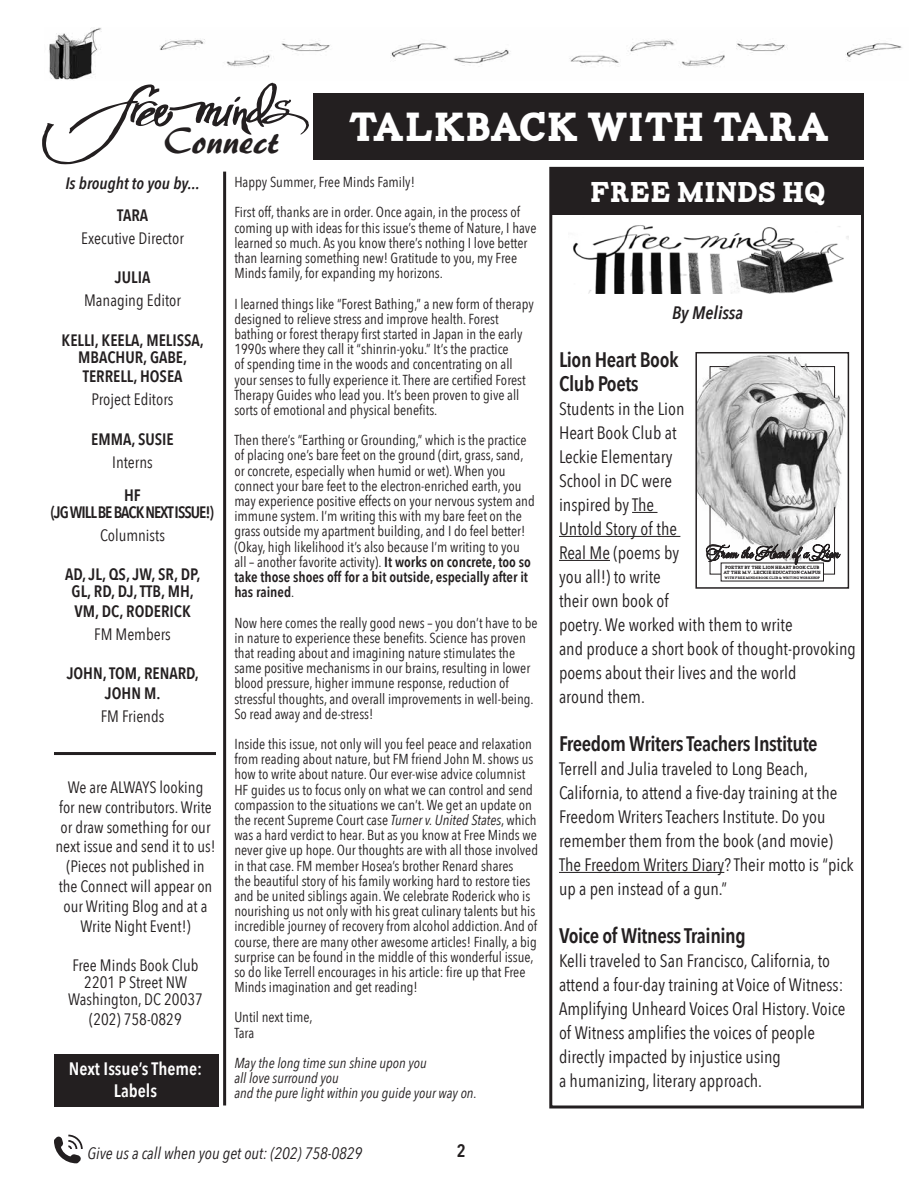
<style>
.page{position:relative;width:918px;height:1188px;background:#fff}
.page>*{position:absolute;margin:0;border:0;box-sizing:border-box;transform-origin:0 0}
.t1{font:40.5px "Carton";color:#fff}
.t2{font:38.1px "ARBERKLEY";color:#231f20}
.t3{font:28.5px "Carton";color:#fff}
.t4{font:600 21px/24px "Avenir Next Condensed";letter-spacing:-.02em;color:#231f20}
.t5{font:18px/24px "Avenir Next Condensed";color:#231f20}
.t6{font:600 18px/21.6px "Avenir Next Condensed";color:#fff;text-align:center}
.t7{font:italic 600 18px "Avenir Next Condensed";color:#231f20}
.t8{font:600 18px "Avenir Next Condensed";color:#231f20}
.t9{font:16.5px/19.8px "Avenir Next Condensed";color:#231f20;text-align:center}
.t10{font:600 16.5px/16.8px "Avenir Next Condensed";color:#231f20;text-align:center}
.t11{font:italic 16.5px "Avenir Next Condensed";color:#231f20}
.t12{font:600 16.5px/16.8px "Avenir Next Condensed";letter-spacing:-.06em;color:#231f20;text-align:center}
.t13{font:italic 600 16.5px "Avenir Next Condensed";color:#231f20}
.t14{font:14.4px/15.1px "Avenir Next Condensed";color:#231f20}
.t15{font:italic 14.4px/15.1px "Avenir Next Condensed";color:#231f20}
.t16{font:4.65px/4.8px "Carton";letter-spacing:-.025em;color:#231f20;text-align:center}
.t17{font:3.9px "Avenir Next Condensed";color:#231f20}
.t18{font:3.45px "Carton";color:#231f20}
.s1{font-weight:600}
.s2{font-style:italic}
</style>
<div class="page">
<img style="left:49px;top:27px;width:853px;height:53px">
<svg style="left:54px;top:1135px;width:29px;height:28px"></svg>
<div style="left:551px;top:169px;width:313px;height:46px;background:#231f20"></div>
<svg style="left:42px;top:83px;width:267px;height:81px"></svg>
<div style="left:313px;top:93px;width:551px;height:67px;background:#231f20"></div>
<div style="left:549px;top:167px;width:315px;height:941px;border:3px solid #231f20"></div>
<img style="left:573px;top:225px;width:275px;height:69px">
<svg style="left:632px;top:512px;width:25px;height:1px"></svg>
<hr style="left:559px;top:536px;width:121px;height:1px;background:#231f20">
<hr style="left:559px;top:560px;width:51px;height:1px;background:#231f20">
<hr style="left:559px;top:872px;width:165px;height:1px;background:#231f20">
<hr style="left:223px;top:172px;width:3px;height:934px;background:#231f20">
<hr style="left:54px;top:752px;width:162px;height:3px;background:#231f20">
<div style="left:54px;top:1054px;width:164px;height:53px;background:#231f20"></div>
<hr style="left:861px;top:172px;width:3px;height:935px;background:#231f20">
<img style="left:698px;top:355px;width:148px;height:227px">
<div style="left:721px;top:563px;width:102px;height:18px;background:#fff"></div>
<svg style="left:710px;top:366px;width:20px;height:13px"></svg>
<svg style="left:706px;top:505px;width:135px;height:70px"></svg>
<svg style="left:801px;top:366px;width:34px;height:32px"></svg>
<div style="left:695px;top:352px;width:154px;height:237px;border:2px solid #231f20"></div>
<h2 class="t2" style="left:164px;top:117px;width:116px">Connect</h2>
<h1 class="t1" style="left:348px;top:111px;width:483px">TALKBACK WITH TARA</h1>
<p class="t13" style="left:65px;top:174px;width:136px">Is brought to you by...</p>
<p class="t10" style="left:117px;top:206px;width:33px">TARA</p>
<p class="t9" style="left:81px;top:227px;width:104px">Executive Director</p>
<p class="t10" style="left:115px;top:269px;width:37px">JULIA</p>
<p class="t9" style="left:84px;top:290px;width:98px">Managing Editor</p>
<p class="t10" style="left:62px;top:331px;width:144px">KELLI, KEELA, MELISSA,<br>MBACHUR, GABE,</p>
<p class="t10" style="left:83px;top:368px;width:101px">TERRELL, HOSEA</p>
<p class="t9" style="left:92px;top:389px;width:83px">Project Editors</p>
<p class="t10" style="left:91px;top:430px;width:84px">EMMA, SUSIE</p>
<p class="t9" style="left:112px;top:451px;width:42px">Interns</p>
<p class="t12" style="left:51px;top:487px;width:165px">HF<br>(JG WILL BE BACK NEXT ISSUE!)</p>
<p class="t9" style="left:100px;top:524px;width:66px">Columnists</p>
<p class="t10" style="left:65px;top:566px;width:137px">AD, JL, QS, JW, SR, DP,<br>GL, RD, DJ, TTB, MH,</p>
<p class="t10" style="left:74px;top:602px;width:118px">VM, DC, RODERICK</p>
<p class="t9" style="left:94px;top:623px;width:78px">FM Members</p>
<p class="t10" style="left:67px;top:663px;width:134px;line-height:19.8px">JOHN, TOM, RENARD,<br>JOHN M.</p>
<p class="t9" style="left:101px;top:706px;width:65px">FM Friends</p>
<p class="t9" style="left:55px;top:777px;width:162px">We are ALWAYS looking<br>for new contributors. Write or draw something for our next issue and send it to us! (Pieces not published in the Connect will appear on our Writing Blog and at a<br>Write Night Event!)</p>
<p class="t9" style="left:68px;top:956px;width:136px;line-height:16.8px">Free Minds Book Club<br>2201 P Street NW<br>Washington, DC 20037</p>
<p class="t9" style="left:89px;top:1008px;width:94px">(202) 758-0829</p>
<p class="t6" style="left:69px;top:1058px;width:135px">Next Issue’s Theme:<br>Labels</p>
<p class="t14" style="left:234px;top:166px;width:287px;line-height:30.5px">Happy Summer, Free Minds Family!<br>First off, thanks are in order. Once again, in the process of</p>
<p class="t14" style="left:234px;top:219px;width:304px">coming up with ideas for this issue’s theme of Nature, I have learned so much. As you know there’s nothing I love better than learning something new! Gratitude to you, my Free Minds family, for expanding my horizons.</p>
<p class="t14" style="left:234px;top:295px;width:301px">I learned things like “Forest Bathing,” a new form of therapy designed to relieve stress and improve health. Forest bathing or forest therapy first started in Japan in the early 1990s where they call it “shinrin-yoku.” It’s the practice<br>of spending time in the woods and concentrating on all your senses to fully experience it. There are certified Forest Therapy Guides who lead you. It’s been proven to give all sorts of emotional and physical benefits.</p>
<p class="t14" style="left:234px;top:432px;width:302px">Then there’s “Earthing or Grounding,” which is the practice of placing one’s bare feet on the ground (dirt, grass, sand, or concrete, especially when humid or wet). When you connect your bare feet to the electron-enriched earth, you may experience positive effects on your nervous system and immune system. I’m writing this with my bare feet on the grass outside my apartment building, and I do feel better! (Okay, high likelihood it’s also because I’m writing to you all – another favorite activity). <span class="s1">It works on concrete, too so take those shoes off for a bit outside, especially after it has rained</span>.</p>
<p class="t14" style="left:234px;top:614px;width:305px">Now here comes the really good news – you don’t have to be in nature to experience these benefits. Science has proven that reading about and imagining nature stimulates the same positive mechanisms in our brains, resulting in lower blood pressure, higher immune response, reduction of stressful thoughts, and overall improvements in well-being.<br>So read away and de-stress!</p>
<p class="t14" style="left:234px;top:736px;width:305px">Inside this issue, not only will you feel peace and relaxation from reading about nature, but FM friend John M. shows us how to write about nature. Our ever-wise advice columnist HF guides us to focus only on what we can control and send compassion to the situations we can’t. We get an update on the recent Supreme Court case <span class="s2">Turner v. United States</span>, which was a hard verdict to hear. But as you know at Free Minds we never give up hope. Our thoughts are with all those involved in that case. FM member Hosea’s brother Renard shares<br>the beautiful story of his family working hard to restore ties and be united siblings again. We celebrate Roderick who is nourishing us not only with his great culinary talents but his incredible journey of recovery from alcohol addiction. And of course, there are many other awesome articles! Finally, a big surprise can be found in the middle of this wonderful issue, so do like Terrell encourages in his article: fire up that Free Minds imagination and get reading!</p>
<p class="t14" style="left:234px;top:1009px;width:80px">Until next time,<br>Tara</p>
<p class="t15" style="left:234px;top:1055px;width:244px">May the long time sun shine upon you<br>all love surround you<br>and the pure light within you guide your way on.</p>
<p class="t11" style="left:87px;top:1143px;width:276px">Give us a call when you get out: (202) 758-0829</p>
<p class="t8" style="left:457px;top:1135px;width:10px">2</p>
<h3 class="t3" style="left:590px;top:181px;width:237px">FREE MINDS HQ</h3>
<p class="t7" style="left:672px;top:302px;width:72px">By Melissa</p>
<h3 class="t4" style="left:559px;top:347px;width:121px">Lion Heart Book<br>Club Poets</h3>
<p class="t5" style="left:559px;top:396px;width:298px">Students in the Lion<br>Heart Book Club at<br>Leckie Elementary<br>School in DC were<br>inspired by The<br>Untold Story of the<br>Real Me (poems by<br>you all!) to write<br>their own book of<br>poetry. We worked with them to write<br>and produce a short book of thought-provoking poems about their lives and the world<br>around them.</p>
<h3 class="t4" style="left:559px;top:731px;width:260px">Freedom Writers Teachers Institute</h3>
<p class="t5" style="left:559px;top:756px;width:296px">Terrell and Julia traveled to Long Beach, California, to attend a five-day training at the Freedom Writers Teachers Institute. Do you remember them from the book (and movie)<br>The Freedom Writers Diary? Their motto is “pick up a pen instead of a gun.”</p>
<h3 class="t4" style="left:559px;top:923px;width:188px">Voice of Witness Training</h3>
<p class="t5" style="left:559px;top:948px;width:288px">Kelli traveled to San Francisco, California, to attend a four-day training at Voice of Witness:<br>Amplifying Unheard Voices Oral History. Voice of Witness amplifies the voices of people directly impacted by injustice using<br>a humanizing, literary approach.</p>
<p class="t16" style="left:724px;top:565px;width:99px">POETRY BY THE LION HEART BOOK CLUB<br>AT THE M.V. LECKIE EDUCATION CAMPUS</p>
<p class="t18" style="left:725px;top:576px;width:97px">WITH FREE MINDS BOOK CLUB &amp; WRITING WORKSHOP</p>
<p class="t17" style="left:772px;top:575px;width:2px">i</p>
</div>
